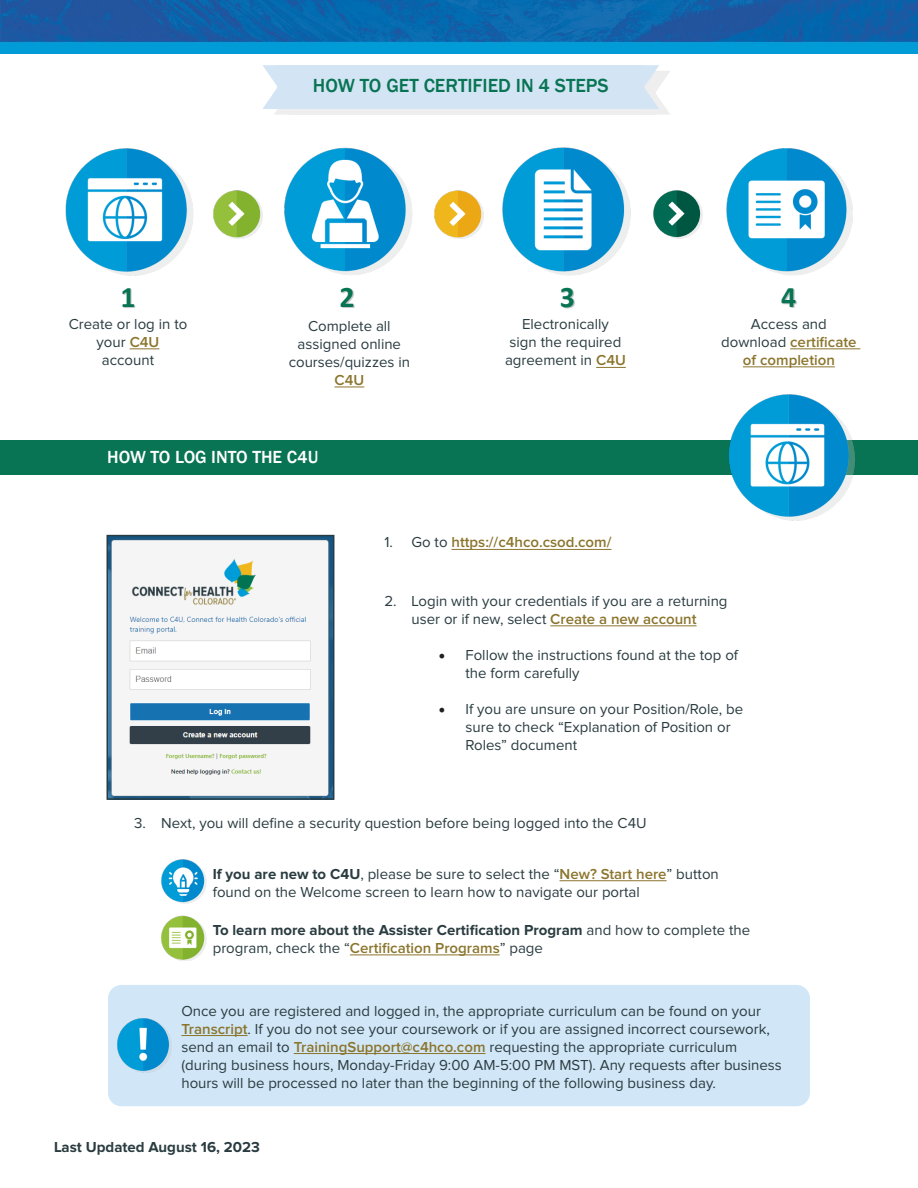
<style>
.page{position:relative;width:918px;height:1188px;background:#fff}
.page>*{position:absolute;margin:0;border:0;box-sizing:border-box;transform-origin:0 0}
.t1{font:700 30px "Calibri";color:#087453}
.t2{font:500 19.5px "Franklin Gothic";color:#087453}
.t3{font:500 18px "Franklin Gothic";color:#fff}
.t4{font:15px/18px "Proxima Nova";color:#2a3c41;text-align:center}
.t5{font:700 15px/18px "Proxima Nova";color:#2a3c41}
.t6{font:600 15px/18px "Proxima Nova";color:#8b752d;text-align:center}
.s1{font-weight:600;color:#8b752d}
.s2{font-weight:400;color:#2a3c41}
.s3{font-family:"Minion Pro";font-size:18px;color:#231f20}
.s4{font-weight:700}
.s5{font-weight:400}
</style>
<div class="page">
<img style="left:0;top:0;width:918px;height:53px">
<div style="left:0;top:440px;width:918px;height:34px;background:#087453"></div>
<div style="left:289px;top:71px;width:366px;height:44px;background:#eeeeef"></div>
<div style="left:278px;top:65px;width:366px;height:44px;background:#d3e5f5"></div>
<svg style="left:262px;top:65px;width:27px;height:50px"></svg>
<svg style="left:644px;top:65px;width:26px;height:50px"></svg>
<svg style="left:335px;top:387px;width:29px;height:1px"></svg>
<hr style="left:596px;top:367px;width:30px;height:1px;background:#8b752d">
<hr style="left:790px;top:349px;width:70px;height:1px;background:#8b752d">
<hr style="left:743px;top:367px;width:92px;height:1px;background:#8b752d">
<svg style="left:130px;top:349px;width:29px;height:1px"></svg>
<img style="left:214px;top:190px;width:48px;height:49px">
<img style="left:435px;top:190px;width:48px;height:49px">
<img style="left:654px;top:190px;width:49px;height:49px">
<img style="left:65px;top:148px;width:128px;height:127px">
<img style="left:503px;top:148px;width:127px;height:127px">
<img style="left:284px;top:148px;width:128px;height:127px">
<img style="left:726px;top:148px;width:127px;height:127px">
<div style="left:108px;top:985px;width:702px;height:121px;background:#d1e6f6;border-radius:14px"></div>
<img style="left:729px;top:394px;width:127px;height:126px">
<hr style="left:181px;top:1035px;width:67px;height:1px;background:#8b752d">
<hr style="left:294px;top:1053px;width:192px;height:1px;background:#8b752d">
<img style="left:117px;top:1019px;width:54px;height:54px">
<hr style="left:452px;top:549px;width:159px;height:1px;background:#8b752d">
<hr style="left:550px;top:626px;width:147px;height:1px;background:#8b752d">
<img style="left:109px;top:538px;width:222px;height:259px">
<div style="left:106px;top:535px;width:228px;height:265px;border:2px solid #2a3c41"></div>
<img style="left:162px;top:860px;width:44px;height:44px">
<hr style="left:560px;top:880px;width:107px;height:1px;background:#8b752d">
<img style="left:162px;top:916px;width:44px;height:44px">
<hr style="left:350px;top:955px;width:150px;height:1px;background:#8b752d">
<hr style="left:917px;top:355px;width:1px;height:34px;background:#95c03c">
<p class="t1" style="left:120px;top:276px;width:17px">1</p>
<p class="t4" style="left:69px;top:316px;width:120px">Create or log in to your <span class="s1">C4U</span></p>
<p class="t4" style="left:102px;top:352px;width:54px">account</p>
<p class="t2" style="left:313px;top:74px;width:297px">HOW TO GET CERTIFIED IN 4 STEPS</p>
<p class="t1" style="left:340px;top:276px;width:17px">2</p>
<p class="t1" style="left:560px;top:276px;width:17px">3</p>
<p class="t1" style="left:781px;top:276px;width:17px">4</p>
<p class="t4" style="left:289px;top:318px;width:123px">Complete all assigned online courses/quizzes in<br><span class="s1">C4U</span></p>
<p class="t4" style="left:505px;top:316px;width:122px">Electronically<br>sign the required agreement in <span class="s1">C4U</span></p>
<p class="t6" style="left:721px;top:316px;width:137px"><span class="s2">Access and download</span> certificate of completion</p>
<p class="t3" style="left:107px;top:446px;width:213px">HOW TO LOG INTO THE C4U</p>
<p class="t6" style="left:384px;top:534px;width:229px"><span class="s2">1. Go to</span> https://c4hco.csod.com/</p>
<p class="t4" style="left:384px;top:592px;width:345px">2. Login with your credentials if you are a returning user or if new, select <span class="s1">Create a new account</span></p>
<p class="t4" style="left:465px;top:646px;width:274px;text-align:left;text-indent:-27px"><span class="s3">•</span> Follow the instructions found at the top of the form carefully</p>
<p class="t4" style="left:465px;top:700px;width:279px;text-align:left;text-indent:-27px"><span class="s3">•</span> If you are unsure on your Position/Role, be sure to check “Explanation of Position or<br>Roles” document</p>
<p class="t4" style="left:134px;top:815px;width:514px">3. Next, you will define a security question before being logged into the C4U</p>
<p class="t4" style="left:213px;top:865px;width:508px;text-align:left"><span class="s4">If you are new to C4U</span>, please be sure to select the “<span class="s1">New? Start here</span>” button found on the Welcome screen to learn how to navigate our portal</p>
<p class="t5" style="left:213px;top:922px;width:539px">To learn more about the Assister Certification Program <span class="s5">and how to complete the program, check the “</span><span class="s1">Certification Programs</span><span class="s5">” page</span></p>
<p class="t4" style="left:181px;top:1002px;width:602px;text-align:left">Once you are registered and logged in, the appropriate curriculum can be found on your <span class="s1">Transcript</span>. If you do not see your coursework or if you are assigned incorrect coursework, send an email to <span class="s1">TrainingSupport@c4hco.com</span> requesting the appropriate curriculum (during business hours, Monday-Friday 9:00 AM-5:00 PM MST). Any requests after business hours will be processed no later than the beginning of the following business day.</p>
<p class="t5" style="left:54px;top:1139px;width:207px">Last Updated August 16, 2023</p>
</div>
